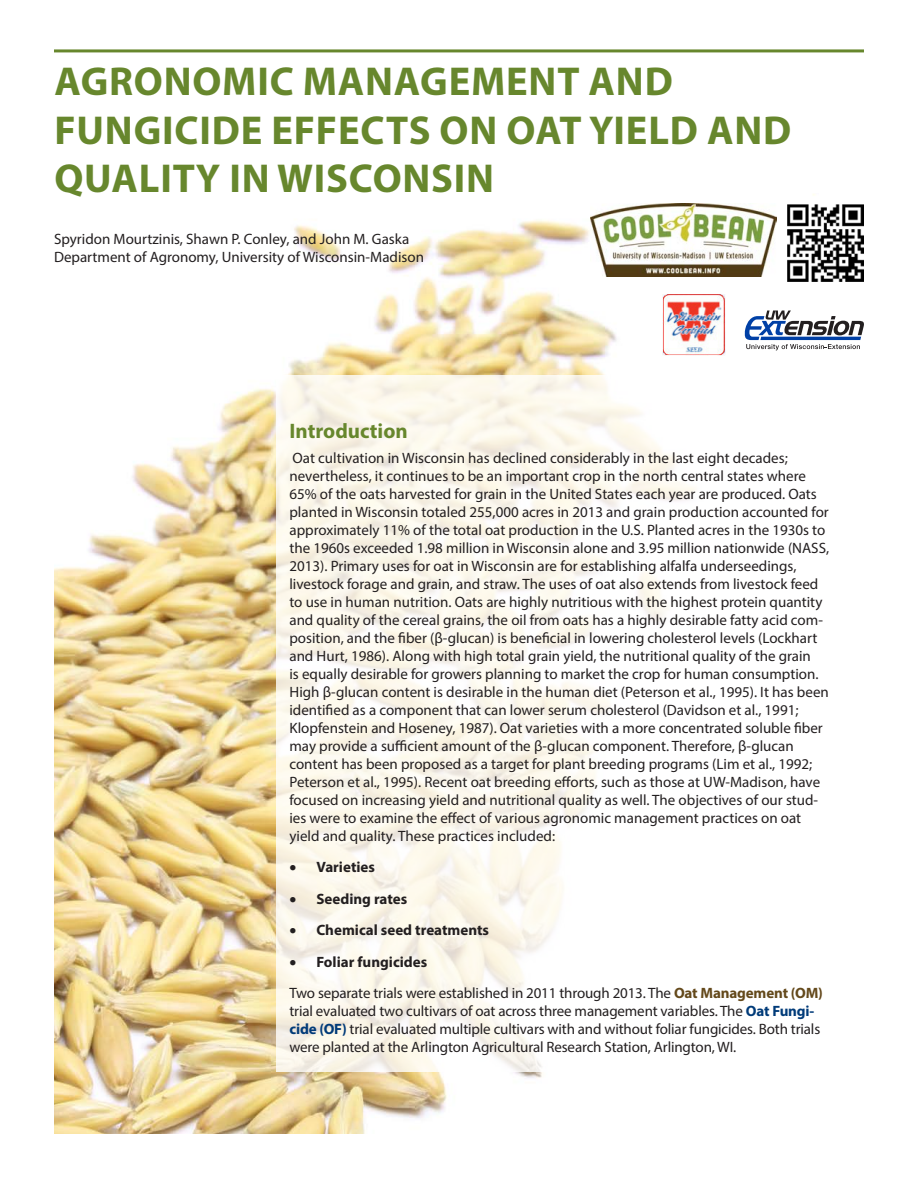
<style>
.page{position:relative;width:918px;height:1188px;background:#fff}
.page>*{position:absolute;margin:0;border:0;box-sizing:border-box;transform-origin:0 0}
.H1_Header{font:700 40.5px/48.6px "Myriad Pro";letter-spacing:.02em;color:#67872d}
.H2_Subhead{font:700 21px "Myriad Pro";color:#67872d}
.P_Paragraph1{font:15px/18px "Myriad Pro";color:#231f20}
.t1{font:700 15px "Myriad Pro";color:#231f20}
.s1{font-weight:700;color:#64491b}
.s2{font-weight:700;color:#013b79}
</style>
<div class="page">
<img style="left:54px;top:194px;width:765px;height:940px">
<hr style="left:54px;top:49px;width:810px;height:3px;background:#67872d">
<svg style="left:276px;top:375px;width:543px;height:697px"></svg>
<svg style="left:745px;top:311px;width:119px;height:39px"></svg>
<img style="left:788px;top:205px;width:76px;height:76px">
<img style="left:591px;top:204px;width:186px;height:72px">
<img style="left:663px;top:294px;width:62px;height:61px">
<p class="H1_Header" style="left:54px;top:56px;width:739px">AGRONOMIC MANAGEMENT AND<br>FUNGICIDE EFFECTS ON OAT YIELD AND<br>QUALITY IN WISCONSIN</p>
<p class="P_Paragraph1" style="left:54px;top:230px;width:357px">Spyridon Mourtzinis, Shawn P. Conley, and John M. Gaska</p>
<p class="P_Paragraph1" style="left:54px;top:248px;width:372px">Department of Agronomy, University of Wisconsin-Madison</p>
<p class="H2_Subhead" style="left:289px;top:417px;width:120px">Introduction</p>
<p class="P_Paragraph1" style="left:289px;top:449px;width:541px">Oat cultivation in Wisconsin has declined considerably in the last eight decades; nevertheless, it continues to be an important crop in the north central states where 65% of the oats harvested for grain in the United States each year are produced. Oats planted in Wisconsin totaled 255,000 acres in 2013 and grain production accounted for approximately 11% of the total oat production in the U.S. Planted acres in the 1930s to the 1960s exceeded 1.98 million in Wisconsin alone and 3.95 million nationwide (NASS, 2013). Primary uses for oat in Wisconsin are for establishing alfalfa underseedings, livestock forage and grain, and straw. The uses of oat also extends from livestock feed to use in human nutrition. Oats are highly nutritious with the highest protein quantity and quality of the cereal grains, the oil from oats has a highly desirable fatty acid com&shy;position, and the fiber (β-glucan) is beneficial in lowering cholesterol levels (Lockhart and Hurt, 1986). Along with high total grain yield, the nutritional quality of the grain<br>is equally desirable for growers planning to market the crop for human consumption.<br>High β-glucan content is desirable in the human diet (Peterson et al., 1995). It has been identified as a component that can lower serum cholesterol (Davidson et al., 1991; Klopfenstein and Hoseney, 1987). Oat varieties with a more concentrated soluble fiber may provide a sufficient amount of the β-glucan component. Therefore, β-glucan content has been proposed as a target for plant breeding programs (Lim et al., 1992; Peterson et al., 1995). Recent oat breeding efforts, such as those at UW-Madison, have focused on increasing yield and nutritional quality as well. The objectives of our stud&shy;ies were to examine the effect of various agronomic management practices on oat yield and quality. These practices included:</p>
<p class="t1" style="left:289px;top:857px;width:87px">• Varieties</p>
<p class="t1" style="left:289px;top:889px;width:119px">• Seeding rates</p>
<p class="t1" style="left:289px;top:920px;width:201px">• Chemical seed treatments</p>
<p class="t1" style="left:289px;top:952px;width:139px">• Foliar fungicides</p>
<p class="P_Paragraph1" style="left:289px;top:984px;width:535px">Two separate trials were established in 2011 through 2013. The <span class="s1">Oat Management (OM) </span>trial evaluated two cultivars of oat across three management variables. The <span class="s2">Oat Fungi&shy;cide (OF)</span> trial evaluated multiple cultivars with and without foliar fungicides. Both trials were planted at the Arlington Agricultural Research Station, Arlington, WI.</p>
</div>
